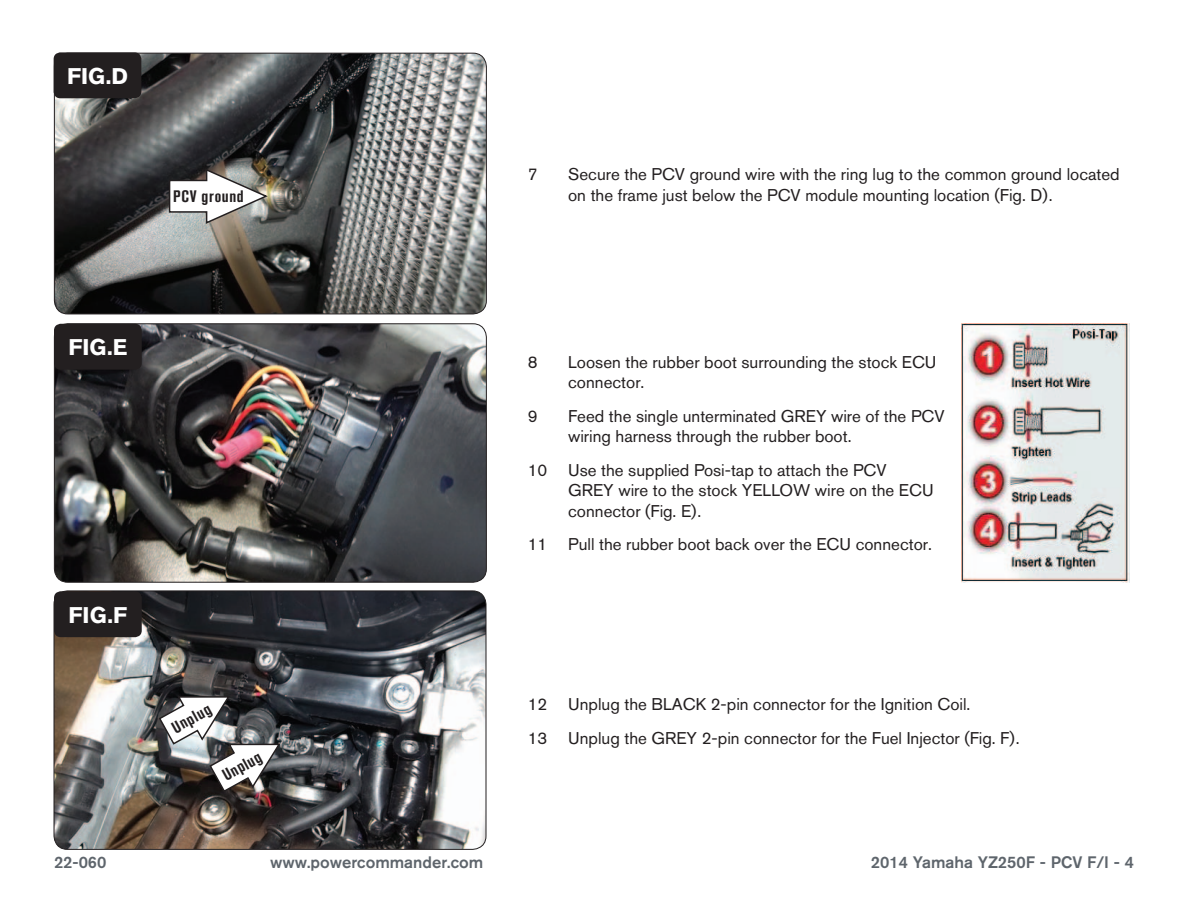
<style>
.page{position:relative;width:1188px;height:918px;background:#fff}
.page>*{position:absolute;margin:0;border:0;box-sizing:border-box;transform-origin:0 0}
.t1{font:700 22.5px "Akzidenz Grotesk BQ";color:#fff}
.Bodycopy{font:16.8px/20.2px "Akzidenz Grotesk BQ";color:#231f20}
.t2{font:500 16.5px "Akzidenz Grotesk BQ";color:#5e656c}
.Callouts{font:700 condensed 16.5px "Akzidenz Grotesk BQ";letter-spacing:.04em;color:#231f20}
</style>
<div class="page">
<img style="left:54px;top:53px;width:432px;height:261px">
<div style="left:54px;top:53px;width:433px;height:261px;border:1px solid #231f20;border-radius:14px"></div>
<img style="left:54px;top:591px;width:432px;height:258px">
<div style="left:54px;top:591px;width:432px;height:259px;border:1px solid #231f20;border-radius:14px"></div>
<div style="left:54px;top:591px;width:88px;height:46px;background:#231f20;border-radius:7px"></div>
<div style="left:54px;top:52px;width:87px;height:46px;background:#231f20;border-radius:7px"></div>
<img style="left:54px;top:324px;width:431px;height:257px">
<div style="left:54px;top:323px;width:433px;height:260px;border:1px solid #231f20;border-radius:14px"></div>
<div style="left:54px;top:324px;width:88px;height:46px;background:#231f20;border-radius:7px"></div>
<svg style="left:168px;top:168px;width:102px;height:57px"></svg>
<img style="left:961px;top:323px;width:168px;height:260px">
<svg style="left:158px;top:695px;width:124px;height:98px"></svg>
<p class="t1" style="left:67px;top:64px;width:62px">FIG.D</p>
<p class="Callouts" style="left:173px;top:187px;width:72px">PCV ground</p>
<p class="t1" style="left:68px;top:334px;width:61px">FIG.E</p>
<p class="t1" style="left:69px;top:602px;width:60px">FIG.F</p>
<p class="Callouts" style="left:168px;top:720px;width:44px;rotate:-29deg">Unplug</p>
<p class="Callouts" style="left:219px;top:768px;width:44px;rotate:-29deg">Unplug</p>
<p class="Bodycopy" style="left:528px;top:164px;width:11px">7</p>
<p class="Bodycopy" style="left:568px;top:164px;width:553px">Secure the PCV ground wire with the ring lug to the common ground located on the frame just below the PCV module mounting location (Fig. D).</p>
<p class="Bodycopy" style="left:528px;top:352px;width:11px">8</p>
<p class="Bodycopy" style="left:568px;top:352px;width:370px">Loosen the rubber boot surrounding the stock ECU connector.</p>
<p class="Bodycopy" style="left:528px;top:406px;width:11px">9</p>
<p class="Bodycopy" style="left:568px;top:406px;width:378px">Feed the single unterminated GREY wire of the PCV wiring harness through the rubber boot.</p>
<p class="Bodycopy" style="left:568px;top:460px;width:367px;text-indent:-40px">10 Use the supplied Posi-tap to attach the PCV<br>GREY wire to the stock YELLOW wire on the ECU connector (Fig. E).</p>
<p class="Bodycopy" style="left:528px;top:534px;width:406px">11 Pull the rubber boot back over the ECU connector.</p>
<p class="Bodycopy" style="left:528px;top:694px;width:444px">12 Unplug the BLACK 2-pin connector for the Ignition Coil.</p>
<p class="Bodycopy" style="left:528px;top:728px;width:493px">13 Unplug the GREY 2-pin connector for the Fuel Injector (Fig. F).</p>
<p class="t2" style="left:54px;top:852px;width:54px">22-060</p>
<p class="t2" style="left:270px;top:852px;width:215px">www.powercommander.com</p>
<p class="t2" style="left:871px;top:852px;width:265px">2014 Yamaha YZ250F - PCV F/I - 4</p>
</div>
